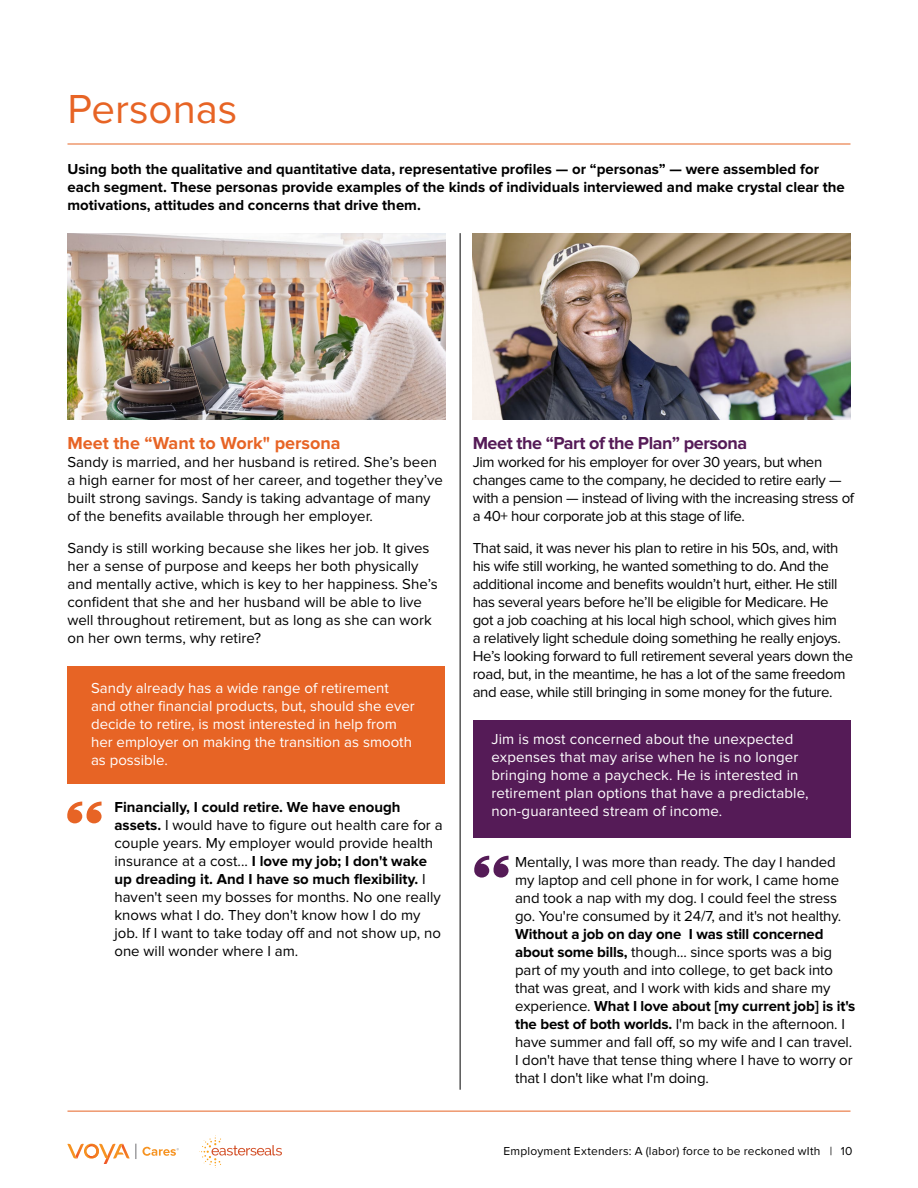
<style>
.page{position:relative;width:918px;height:1188px;background:#fff}
.page>*{position:absolute;margin:0;border:0;box-sizing:border-box;transform-origin:0 0}
.Page_Headline{font:42px "Proxima Nova";color:#e76425}
.Body_head{font:700 18px "Proxima Nova";letter-spacing:-.025em;color:#551b57}
.Body_head-2{font:700 18px "Proxima Nova";color:#e76425}
.Body{font:15px/18px "Proxima Nova";letter-spacing:-.01em;color:#000}
.Body-2{font:15px/18px "Proxima Nova";letter-spacing:.01em;color:#fff}
.Body-3{font:700 15px/18px "Proxima Nova";color:#000}
.t1{font:12px "Proxima Nova";letter-spacing:.015em;color:#000}
.s1{font-weight:700}
</style>
<div class="page">
<svg style="left:67px;top:1144px;width:63px;height:20px"></svg>
<svg style="left:136px;top:1144px;width:43px;height:15px"></svg>
<svg style="left:199px;top:1137px;width:83px;height:31px"></svg>
<hr style="left:68px;top:1111px;width:782px;height:1px;background:#e76425">
<div style="left:68px;top:666px;width:378px;height:117px;background:#e76425"></div>
<img style="left:68px;top:233px;width:378px;height:186px">
<svg style="left:67px;top:802px;width:35px;height:21px"></svg>
<img style="left:473px;top:233px;width:377px;height:186px">
<div style="left:473px;top:720px;width:377px;height:117px;background:#551b57"></div>
<svg style="left:474px;top:856px;width:35px;height:22px"></svg>
<hr style="left:460px;top:233px;width:1px;height:857px;background:#000">
<hr style="left:68px;top:144px;width:782px;height:1px;background:#e76425">
<h1 class="Page_Headline" style="left:68px;top:85px;width:171px">Personas</h1>
<p class="Body-3" style="left:68px;top:160px;width:779px">Using both the qualitative and quantitative data, representative profiles — or “personas” — were assembled for each segment. These personas provide examples of the kinds of individuals interviewed and make crystal clear the motivations, attitudes and concerns that drive them.</p>
<h2 class="Body_head-2" style="left:68px;top:433px;width:275px">Meet the “Want to Work" persona</h2>
<p class="Body" style="left:68px;top:453px;width:377px">Sandy is married, and her husband is retired. She’s been a high earner for most of her career, and together they’ve built strong savings. Sandy is taking advantage of many of the benefits available through her employer.</p>
<p class="Body" style="left:68px;top:539px;width:372px">Sandy is still working because she likes her job. It gives her a sense of purpose and keeps her both physically and mentally active, which is key to her happiness. She’s confident that she and her husband will be able to live well throughout retirement, but as long as she can work on her own terms, why retire?</p>
<p class="Body-2" style="left:91px;top:679px;width:325px">Sandy already has a wide range of retirement and other financial products, but, should she ever decide to retire, is most interested in help from her employer on making the transition as smooth as possible.</p>
<p class="Body" style="left:114px;top:799px;width:330px"><span class="s1">Financially, I could retire. We have enough assets.</span> I would have to figure out health care for a couple years. My employer would provide health insurance at a cost... <span class="s1">I love my job; I don't wake up dreading it. And I have so much flexibility.</span> I haven't seen my bosses for months. No one really knows what I do. They don't know how I do my job. If I want to take today off and not show up, no one will wonder where I am.</p>
<h2 class="Body_head" style="left:473px;top:433px;width:276px">Meet the “Part of the Plan” persona</h2>
<p class="Body" style="left:473px;top:453px;width:383px">Jim worked for his employer for over 30 years, but when changes came to the company, he decided to retire early — with a pension — instead of living with the increasing stress of a 40+ hour corporate job at this stage of life.</p>
<p class="Body" style="left:473px;top:539px;width:382px">That said, it was never his plan to retire in his 50s, and, with his wife still working, he wanted something to do. And the additional income and benefits wouldn’t hurt, either. He still has several years before he’ll be eligible for Medicare. He<br>got a job coaching at his local high school, which gives him<br>a relatively light schedule doing something he really enjoys.<br>He’s looking forward to full retirement several years down the road, but, in the meantime, he has a lot of the same freedom and ease, while still bringing in some money for the future.</p>
<p class="Body-2" style="left:491px;top:731px;width:319px">Jim is most concerned about the unexpected expenses that may arise when he is no longer bringing home a paycheck. He is interested in retirement plan options that have a predictable, non-guaranteed stream of income.</p>
<p class="Body" style="left:515px;top:853px;width:342px">Mentally, I was more than ready. The day I handed my laptop and cell phone in for work, I came home and took a nap with my dog. I could feel the stress go. You're consumed by it 24/7, and it's not healthy.<br><span class="s1">Without a job on day one I was still concerned about some bills,</span> though... since sports was a big part of my youth and into college, to get back into that was great, and I work with kids and share my experience. <span class="s1">What I love about [my current job] is it's the best of both worlds.</span> I'm back in the afternoon. I have summer and fall off, so my wife and I can travel.<br>I don't have that tense thing where I have to worry or that I don't like what I'm doing.</p>
<p class="t1" style="left:504px;top:1145px;width:350px">Employment Extenders: A (labor) force to be reckoned wIth | 10</p>
</div>
